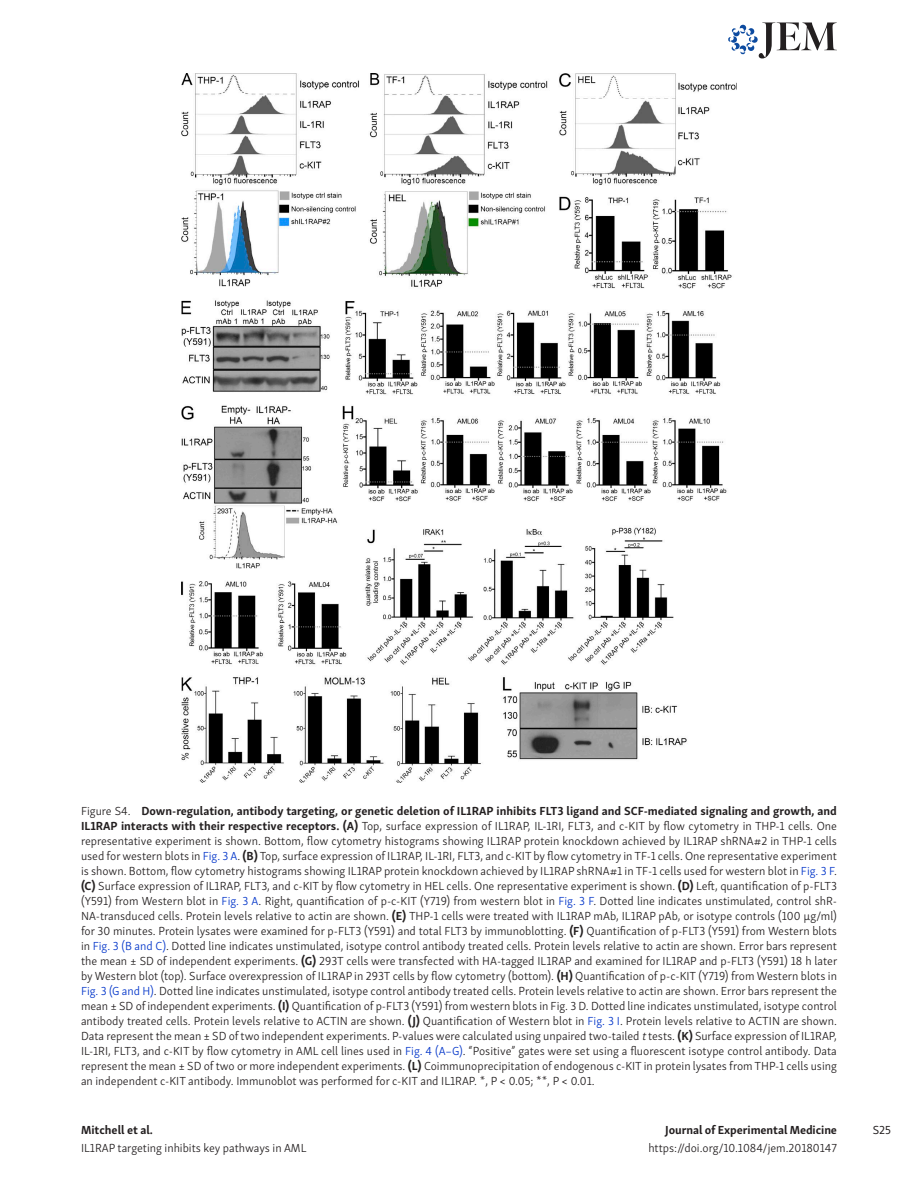
<style>
.page{position:relative;width:918px;height:1188px;background:#fff}
.page>*{position:absolute;margin:0;border:0;box-sizing:border-box;transform-origin:0 0}
.t1{font:300 12px/15px "Skolar Sans PE";color:#231f20;text-align:justify}
.t2{font:700 12px "Skolar Sans PE";letter-spacing:-.005em;color:#231f20}
.t3{font:12px "Skolar Sans PE";color:#231f20}
.s1{font-weight:700}
.s2{color:#0034c9}
.s3{font-style:italic}
</style>
<div class="page">
<svg style="left:728px;top:23px;width:109px;height:35px"></svg>
<img style="left:181px;top:74px;width:556px;height:708px">
<p class="t1" style="left:81px;top:803px;width:758px">Figure S4. <span class="s1">Down-regulation, antibody targeting, or genetic deletion of IL1RAP inhibits FLT3 ligand and SCF-mediated signaling and growth, and IL1RAP interacts with their respective receptors. (A)</span> Top, surface expression of IL1RAP, IL-1RI, FLT3, and c-KIT by flow cytometry in THP-1 cells. One representative experiment is shown. Bottom, flow cytometry histograms showing IL1RAP protein knockdown achieved by IL1RAP shRNA#2 in THP-1 cells used for western blots in <span class="s2">Fig. 3 A</span>. <span class="s1">(B)</span> Top, surface expression of IL1RAP, IL-1RI, FLT3, and c-KIT by flow cytometry in TF-1 cells. One representative experiment is shown. Bottom, flow cytometry histograms showing IL1RAP protein knockdown achieved by IL1RAP shRNA#1 in TF-1 cells used for western blot in <span class="s2">Fig. 3 F</span>. <span class="s1">(C)</span> Surface expression of IL1RAP, FLT3, and c-KIT by flow cytometry in HEL cells. One representative experiment is shown. <span class="s1">(D)</span> Left, quantification of p-FLT3 (Y591) from Western blot in <span class="s2">Fig. 3 A</span>. Right, quantification of p-c-KIT (Y719) from western blot in <span class="s2">Fig. 3 F</span>. Dotted line indicates unstimulated, control shR-NA-transduced cells. Protein levels relative to actin are shown. <span class="s1">(E)</span> THP-1 cells were treated with IL1RAP mAb, IL1RAP pAb, or isotype controls (100 µg/ml) for 30 minutes. Protein lysates were examined for p-FLT3 (Y591) and total FLT3 by immunoblotting. <span class="s1">(F)</span> Quantification of p-FLT3 (Y591) from Western blots in <span class="s2">Fig. 3 (B and C)</span>. Dotted line indicates unstimulated, isotype control antibody treated cells. Protein levels relative to actin are shown. Error bars represent the mean ± SD of independent experiments. <span class="s1">(G)</span> 293T cells were transfected with HA-tagged IL1RAP and examined for IL1RAP and p-FLT3 (Y591) 18 h later by Western blot (top). Surface overexpression of IL1RAP in 293T cells by flow cytometry (bottom). <span class="s1">(H)</span> Quantification of p-c-KIT (Y719) from Western blots in <span class="s2">Fig. 3 (G and H)</span>. Dotted line indicates unstimulated, isotype control antibody treated cells. Protein levels relative to actin are shown. Error bars represent the mean ± SD of independent experiments. <span class="s1">(I)</span> Quantification of p-FLT3 (Y591) from western blots in Fig. 3 D. Dotted line indicates unstimulated, isotype control antibody treated cells. Protein levels relative to ACTIN are shown. <span class="s1">(J)</span> Quantification of Western blot in <span class="s2">Fig. 3 I</span>. Protein levels relative to ACTIN are shown.<br>Data represent the mean ± SD of two independent experiments. P-values were calculated using unpaired two-tailed <span class="s3">t</span>tests. <span class="s1">(K)</span> Surface expression of IL1RAP, IL-1RI, FLT3, and c-KIT by flow cytometry in AML cell lines used in <span class="s2">Fig. 4 (A–G)</span>. “Positive” gates were set using a fluorescent isotype control antibody. Data represent the mean ± SD of two or more independent experiments. <span class="s1">(L)</span> Coimmunoprecipitation of endogenous c-KIT in protein lysates from THP-1 cells using an independent c-KIT antibody. Immunoblot was performed for c-KIT and IL1RAP. *, P &lt; 0.05; **, P &lt; 0.01.</p>
<p class="t2" style="left:81px;top:1120px;width:74px">Mitchell et al.</p>
<p class="t1" style="left:81px;top:1140px;width:227px">IL1RAP targeting inhibits key pathways in AML</p>
<p class="t2" style="left:665px;top:1120px;width:173px">Journal of Experimental Medicine</p>
<p class="t1" style="left:648px;top:1140px;width:190px">https://doi.org/10.1084/jem.20180147</p>
<p class="t3" style="left:873px;top:1121px;width:20px">S25</p>
</div>
